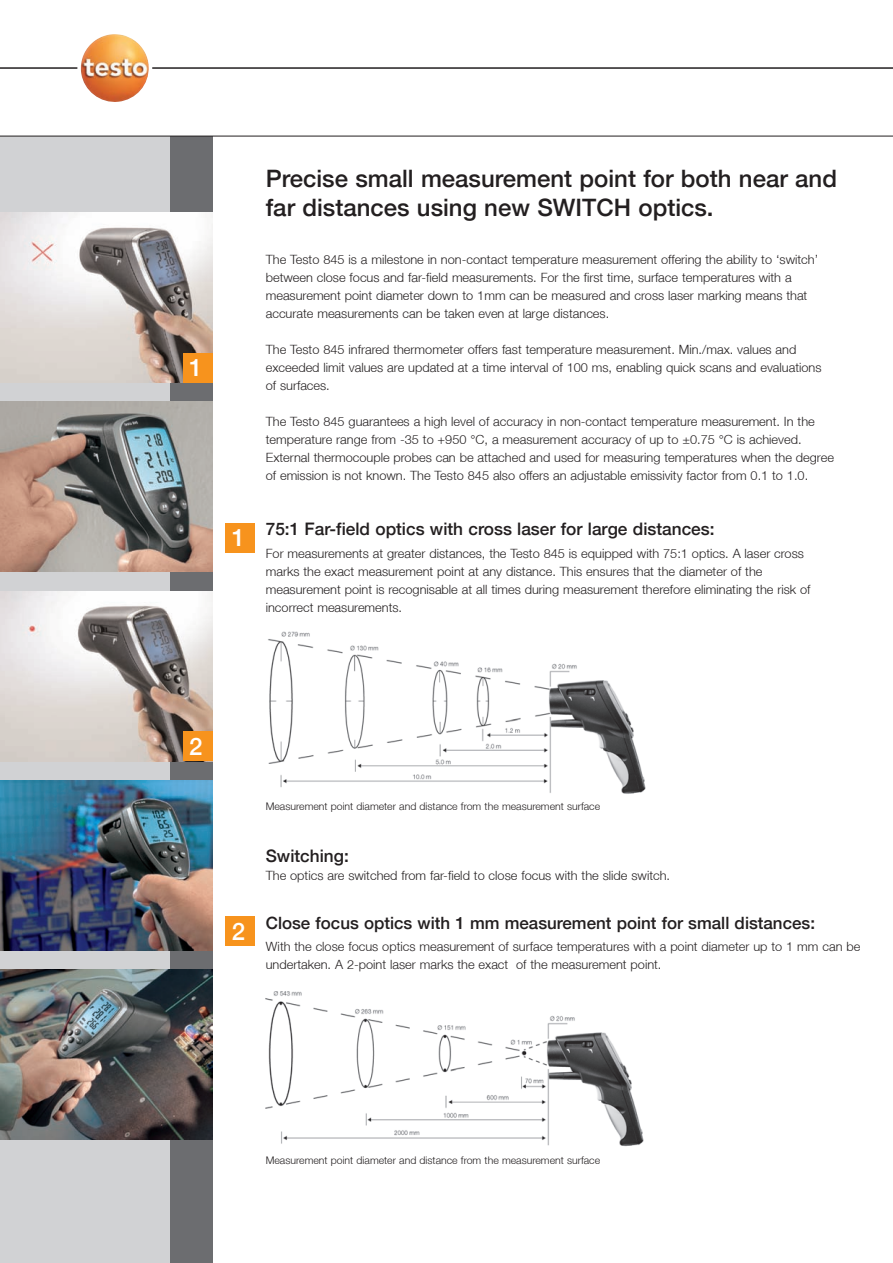
<style>
.page{position:relative;width:893px;height:1263px;background:#fff}
.page>*{position:absolute;margin:0;border:0;box-sizing:border-box;transform-origin:0 0}
.t1{font:500 24px/28.8px "Helvetica Neue";color:#231f20}
.t2{font:500 24px "Helvetica Neue";color:#fff}
.t3{font:500 17.25px "Helvetica Neue";color:#231f20}
.t4{font:500 16.95px "Helvetica Neue";color:#231f20}
.t5{font:300 12.75px/18px "Helvetica Neue";color:#231f20}
.t6{font:300 10.5px "Helvetica Neue";color:#231f20}
</style>
<div class="page">
<img style="left:268px;top:632px;width:378px;height:162px">
<img style="left:265px;top:991px;width:379px;height:156px">
<div style="left:0;top:136px;width:176px;height:1127px;background:#d1d2d4"></div>
<div style="left:170px;top:136px;width:43px;height:1127px;background:#6c6d70"></div>
<hr style="left:0;top:67px;width:77px;height:2px;background:#231f20">
<hr style="left:152px;top:67px;width:741px;height:2px;background:#231f20">
<hr style="left:0;top:136px;width:893px;height:1px;background:#231f20">
<img style="left:0;top:213px;width:213px;height:170px">
<img style="left:0;top:402px;width:213px;height:169px">
<img style="left:0;top:591px;width:213px;height:170px">
<img style="left:80px;top:34px;width:69px;height:68px">
<img style="left:0;top:780px;width:213px;height:170px">
<img style="left:0;top:969px;width:213px;height:171px">
<div style="left:225px;top:523px;width:30px;height:30px;background:#f7931d"></div>
<div style="left:225px;top:916px;width:30px;height:30px;background:#f7931d"></div>
<div style="left:183px;top:353px;width:30px;height:30px;background:#f7931d"></div>
<div style="left:183px;top:731px;width:30px;height:30px;background:#f7931d"></div>
<h1 class="t2" style="left:189px;top:353px;width:15px">1</h1>
<h1 class="t2" style="left:232px;top:523px;width:15px">1</h1>
<h1 class="t1" style="left:266px;top:164px;width:573px">Precise small measurement point for both near and far distances using new SWITCH optics.</h1>
<p class="t5" style="left:266px;top:250px;width:554px">The Testo 845 is a milestone in non-contact temperature measurement offering the ability to ‘switch’ between close focus and far-field measurements. For the first time, surface temperatures with a measurement point diameter down to 1mm can be measured and cross laser marking means that accurate measurements can be taken even at large distances.</p>
<p class="t5" style="left:266px;top:340px;width:557px">The Testo 845 infrared thermometer offers fast temperature measurement. Min./max. values and exceeded limit values are updated at a time interval of 100 ms, enabling quick scans and evaluations of surfaces.</p>
<p class="t5" style="left:266px;top:412px;width:570px">The Testo 845 guarantees a high level of accuracy in non-contact temperature measurement. In the temperature range from -35 to +950 °C, a measurement accuracy of up to ±0.75 °C is achieved.<br>External thermocouple probes can be attached and used for measuring temperatures when the degree of emission is not known. The Testo 845 also offers an adjustable emissivity factor from 0.1 to 1.0.</p>
<h2 class="t3" style="left:266px;top:519px;width:450px">75:1 Far-field optics with cross laser for large distances:</h2>
<p class="t5" style="left:266px;top:544px;width:546px">For measurements at greater distances, the Testo 845 is equipped with 75:1 optics. A laser cross marks the exact measurement point at any distance. This ensures that the diameter of the measurement point is recognisable at all times during measurement therefore eliminating the risk of incorrect measurements.</p>
<h1 class="t2" style="left:189px;top:732px;width:15px">2</h1>
<h1 class="t2" style="left:232px;top:917px;width:15px">2</h1>
<p class="t6" style="left:266px;top:799px;width:336px">Measurement point diameter and distance from the measurement surface</p>
<h2 class="t3" style="left:266px;top:845px;width:85px">Switching:</h2>
<p class="t5" style="left:266px;top:866px;width:406px">The optics are switched from far-field to close focus with the slide switch.</p>
<h3 class="t4" style="left:266px;top:912px;width:551px">Close focus optics with 1 mm measurement point for small distances:</h3>
<p class="t5" style="left:266px;top:937px;width:596px">With the close focus optics measurement of surface temperatures with a point diameter up to 1 mm can be undertaken. A 2-point laser marks the exact of the measurement point.</p>
<p class="t6" style="left:266px;top:1153px;width:336px">Measurement point diameter and distance from the measurement surface</p>
</div>
